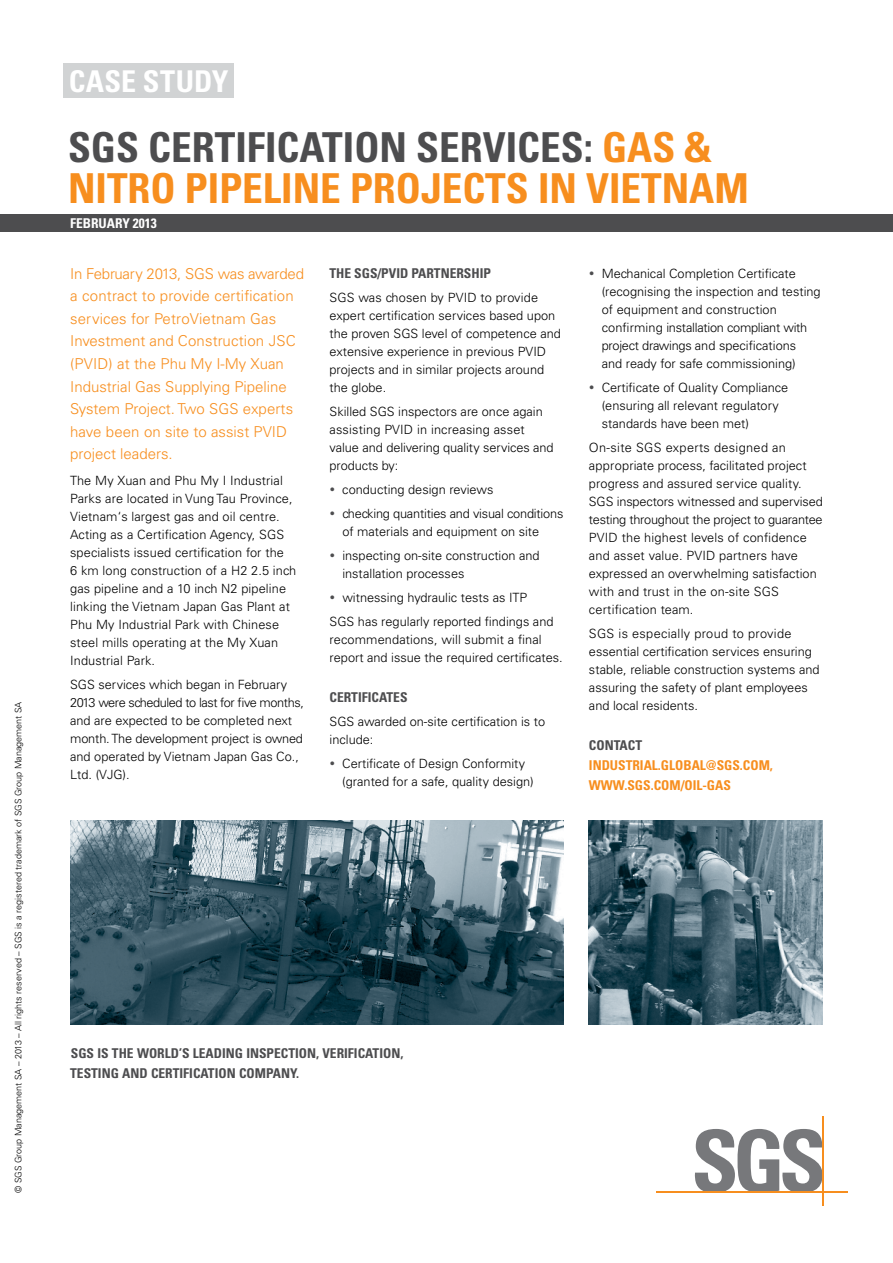
<style>
.page{position:relative;width:893px;height:1263px;background:#fff}
.page>*{position:absolute;margin:0;border:0;box-sizing:border-box;transform-origin:0 0}
.t1{font:700 condensed 41.25px/41.2px "Univers LT Std";color:#f78e1e}
.t2{font:700 condensed 30px "Univers LT Std";letter-spacing:.01em;color:#fff}
.t3{font:300 15px/22.5px "Univers LT Std";color:#f78e1e}
.t4{font:700 condensed 13.5px/20.2px "Univers LT Std";color:#4d4d4f}
.t5{font:700 condensed 13.5px/20.2px "Univers LT Std";color:#f78e1e}
.t6{font:700 condensed 13.5px "Univers LT Std";color:#fff}
.t7{font:300 12.75px/18px "Univers LT Std";color:#000}
.t8{font:300 9px "Univers LT Std";color:#000}
.s1{color:#4d4d4f}
</style>
<div class="page">
<div style="left:64px;top:64px;width:170px;height:34px;background:#d1d3d4"></div>
<div style="left:0;top:215px;width:893px;height:17px;background:#4d4d4f"></div>
<img style="left:70px;top:821px;width:493px;height:204px">
<img style="left:589px;top:821px;width:234px;height:204px">
<svg style="left:694px;top:1129px;width:128px;height:63px"></svg>
<hr style="left:656px;top:1192px;width:192px;height:1px;background:#f78e1e">
<hr style="left:822px;top:1116px;width:2px;height:90px;background:#f78e1e">
<p class="t8" style="left:13px;top:1193px;width:492px;rotate:-90deg">© SGS Group Management SA – 2013 – All rights reserved – SGS is a registered trademark of SGS Group Management SA</p>
<h2 class="t2" style="left:69px;top:63px;width:161px">CASE STUDY</h2>
<h1 class="t1" style="left:68px;top:126px;width:682px"><span class="s1">SGS CERTIFICATION SERVICES:</span> GAS &amp;<br>NITRO PIPELINE PROJECTS IN VIETNAM</h1>
<p class="t6" style="left:70px;top:215px;width:88px">FEBRUARY 2013</p>
<p class="t3" style="left:70px;top:262px;width:235px">In February 2013, SGS was awarded a contract to provide certification services for PetroVietnam Gas<br>Investment and Construction JSC (PVID) at the Phu My I-My Xuan<br>Industrial Gas Supplying Pipeline<br>System Project. Two SGS experts have been on site to assist PVID project leaders.</p>
<p class="t7" style="left:70px;top:471px;width:227px">The My Xuan and Phu My I Industrial Parks are located in Vung Tau Province, Vietnam‘s largest gas and oil centre.<br>Acting as a Certification Agency, SGS specialists issued certification for the<br>6 km long construction of a H2 2.5 inch gas pipeline and a 10 inch N2 pipeline linking the Vietnam Japan Gas Plant at Phu My Industrial Park with Chinese steel mills operating at the My Xuan Industrial Park.</p>
<p class="t7" style="left:70px;top:675px;width:235px">SGS services which began in February 2013 were scheduled to last for five months, and are expected to be completed next month. The development project is owned and operated by Vietnam Japan Gas Co., Ltd. (VJG).</p>
<p class="t4" style="left:330px;top:263px;width:162px">THE SGS/PVID PARTNERSHIP</p>
<p class="t7" style="left:330px;top:288px;width:233px">SGS was chosen by PVID to provide expert certification services based upon the proven SGS level of competence and extensive experience in previous PVID projects and in similar projects around the globe.</p>
<p class="t7" style="left:330px;top:402px;width:225px">Skilled SGS inspectors are once again assisting PVID in increasing asset value and delivering quality services and products by:</p>
<p class="t7" style="left:330px;top:480px;width:165px"><span class="s1">•</span> conducting design reviews</p>
<p class="t7" style="left:342px;top:504px;width:223px;text-indent:-13px"><span class="s1">•</span> checking quantities and visual conditions of materials and equipment on site</p>
<p class="t7" style="left:342px;top:546px;width:199px;text-indent:-13px"><span class="s1">•</span> inspecting on-site construction and installation processes</p>
<p class="t7" style="left:330px;top:585px;width:225px;line-height:24px"><span class="s1">•</span> witnessing hydraulic tests as ITP<br>SGS has regularly reported findings and</p>
<p class="t7" style="left:330px;top:630px;width:235px">recommendations, will submit a final report and issue the required certificates.</p>
<p class="t4" style="left:330px;top:687px;width:79px">CERTIFICATES</p>
<p class="t7" style="left:330px;top:712px;width:217px">SGS awarded on-site certification is to include:</p>
<p class="t7" style="left:342px;top:754px;width:193px;text-indent:-13px"><span class="s1">•</span> Certificate of Design Conformity (granted for a safe, quality design)</p>
<p class="t7" style="left:602px;top:264px;width:220px;text-indent:-13px"><span class="s1">•</span> Mechanical Completion Certificate (recognising the inspection and testing of equipment and construction confirming installation compliant with project drawings and specifications<br>and ready for safe commissioning)</p>
<p class="t7" style="left:602px;top:378px;width:188px;text-indent:-13px"><span class="s1">•</span> Certificate of Quality Compliance (ensuring all relevant regulatory standards have been met)</p>
<p class="t7" style="left:589px;top:438px;width:235px">On-site SGS experts designed an appropriate process, facilitated project progress and assured service quality.<br>SGS inspectors witnessed and supervised testing throughout the project to guarantee PVID the highest levels of confidence and asset value. PVID partners have expressed an overwhelming satisfaction with and trust in the on-site SGS certification team.</p>
<p class="t7" style="left:589px;top:624px;width:232px">SGS is especially proud to provide essential certification services ensuring stable, reliable construction systems and assuring the safety of plant employees and local residents.</p>
<p class="t4" style="left:589px;top:735px;width:55px">CONTACT</p>
<p class="t5" style="left:589px;top:755px;width:185px">INDUSTRIAL.GLOBAL@SGS.COM,<br>WWW.SGS.COM/OIL-GAS</p>
<p class="t4" style="left:70px;top:1043px;width:335px">SGS IS THE WORLD’S LEADING INSPECTION, VERIFICATION,<br>TESTING AND CERTIFICATION COMPANY.</p>
</div>
